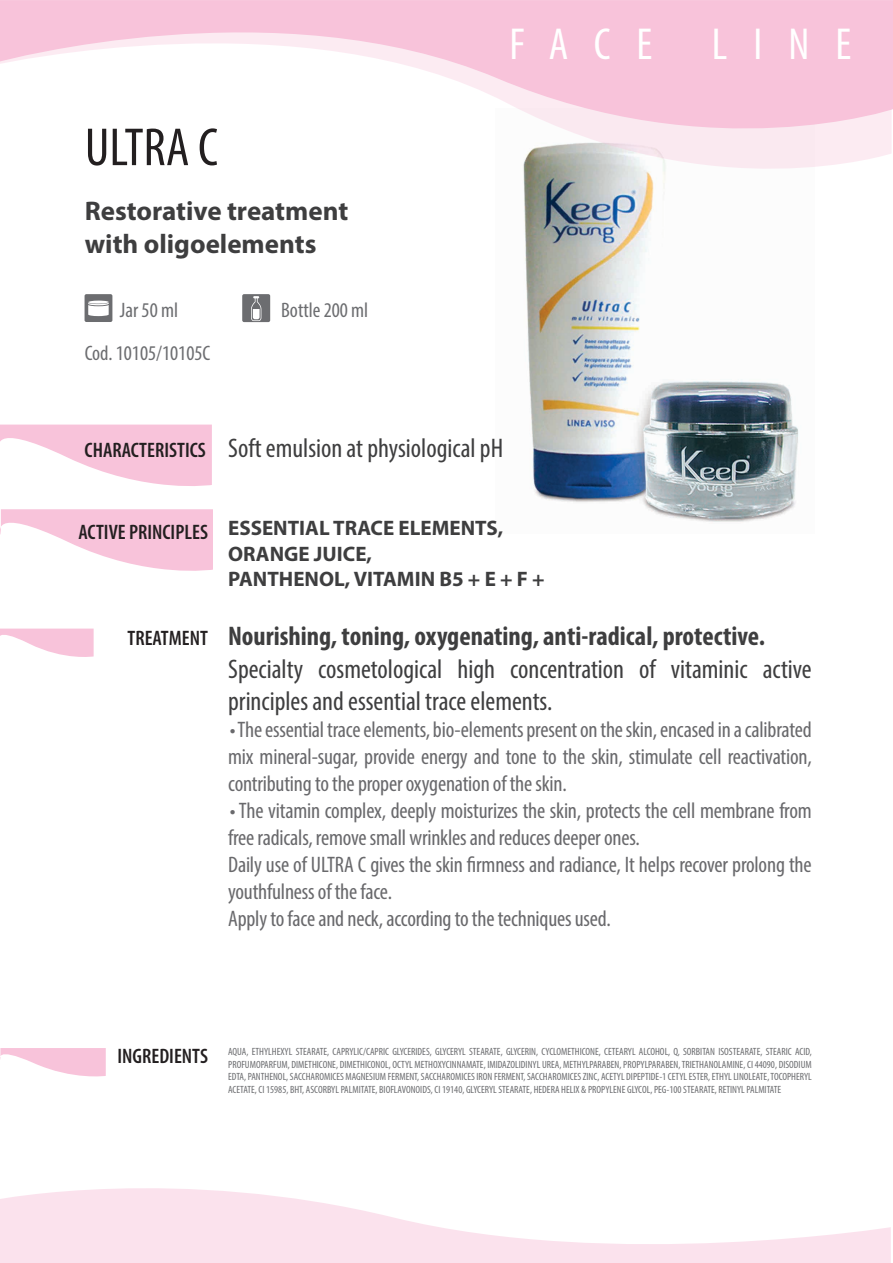
<style>
.page{position:relative;width:893px;height:1263px;background:#fff}
.page>*{position:absolute;margin:0;border:0;box-sizing:border-box;transform-origin:0 0}
.t1{font:condensed 54px "Myriad Pro";color:#231f20}
.t2{font:condensed 45px "Myriad Pro";letter-spacing:.58em;color:#fff}
.t3{font:condensed 27px/32.4px "Myriad Pro";color:#3e3e3f}
.t4{font:700 condensed 27px "Myriad Pro";color:#3e3e3f}
.t5{font:700 27px/32.4px "Myriad Pro";color:#3e3e3f}
.t6{font:condensed 22.5px/27px "Myriad Pro";letter-spacing:-.01em;color:#69696c;text-align:justify}
.t7{font:700 21px/25.2px "Myriad Pro";color:#3e3e3f}
.t8{font:600 condensed 21px "Myriad Pro";color:#231f20}
.t9{font:condensed 21px "Myriad Pro";color:#6c6d70}
.t10{font:condensed 10.5px/12.6px "Myriad Pro";color:#6c6d70;text-align:justify}
</style>
<div class="page">
<svg style="left:0;top:424px;width:212px;height:62px"></svg>
<img style="left:523px;top:169px;width:276px;height:353px">
<svg style="left:0;top:628px;width:94px;height:29px"></svg>
<svg style="left:0;top:1048px;width:106px;height:29px"></svg>
<svg style="left:0;top:1188px;width:891px;height:75px;fill:#fbe2ed"></svg>
<svg style="left:0;top:0;width:893px;height:169px"></svg>
<svg style="left:85px;top:294px;width:27px;height:28px"></svg>
<svg style="left:242px;top:294px;width:28px;height:28px"></svg>
<svg style="left:0;top:509px;width:213px;height:62px"></svg>
<h1 class="t1" style="left:85px;top:115px;width:135px">ULTRA C</h1>
<h3 class="t5" style="left:85px;top:194px;width:265px">Restorative treatment with oligoelements</h3>
<h3 class="t9" style="left:120px;top:297px;width:60px">Jar 50 ml</h3>
<h3 class="t9" style="left:281px;top:297px;width:89px">Bottle 200 ml</h3>
<h3 class="t9" style="left:85px;top:340px;width:127px">Cod. 10105/10105C</h3>
<h2 class="t2" style="left:509px;top:17px;width:145px">FACE</h2>
<h2 class="t2" style="left:712px;top:17px;width:141px">LINE</h2>
<h3 class="t8" style="left:85px;top:438px;width:123px">CHARACTERISTICS</h3>
<h3 class="t3" style="left:228px;top:432px;width:277px">Soft emulsion at physiological pH</h3>
<h3 class="t8" style="left:79px;top:520px;width:131px">ACTIVE PRINCIPLES</h3>
<h3 class="t8" style="left:128px;top:626px;width:82px">TREATMENT</h3>
<h3 class="t7" style="left:228px;top:515px;width:318px">ESSENTIAL TRACE ELEMENTS,<br>ORANGE JUICE,<br>PANTHENOL, VITAMIN B5 + E + F +</h3>
<h3 class="t4" style="left:228px;top:619px;width:538px">Nourishing, toning, oxygenating, anti-radical, protective.</h3>
<h3 class="t3" style="left:228px;top:652px;width:585px">Specialty cosmetological high concentration of vitaminic active principles and essential trace elements.</h3>
<h3 class="t6" style="left:228px;top:716px;width:585px">• The essential trace elements, bio-elements present on the skin, encased in a calibrated mix mineral-sugar, provide energy and tone to the skin, stimulate cell reactivation, contributing to the proper oxygenation of the skin.</h3>
<p class="t6" style="left:228px;top:797px;width:585px;text-align:left">• The vitamin complex, deeply moisturizes the skin, protects the cell membrane from free radicals, remove small wrinkles and reduces deeper ones.<br>Daily use of ULTRA C gives the skin firmness and radiance, It helps recover prolong the youthfulness of the face.<br>Apply to face and neck, according to the techniques used.</p>
<h3 class="t8" style="left:118px;top:1044px;width:92px">INGREDIENTS</h3>
<p class="t10" style="left:228px;top:1045px;width:585px">AQUA, ETHYLHEXYL STEARATE, CAPRYLIC/CAPRIC GLYCERIDES, GLYCERYL STEARATE, GLYCERIN, CYCLOMETHICONE, CETEARYL ALCOHOL, Q, SORBITAN ISOSTEARATE, STEARIC ACID, PROFUMOPARFUM, DIMETHICONE, DIMETHICONOL, OCTYL METHOXYCINNAMATE, IMIDAZOLIDINYL UREA, METHYLPARABEN, PROPYLPARABEN, TRIETHANOLAMINE, CI 44090, DISODIUM EDTA, PANTHENOL, SACCHAROMICES MAGNESIUM FERMENT, SACCHAROMICES IRON FERMENT, SACCHAROMICES ZINC, ACETYL DIPEPTIDE-1 CETYL ESTER, ETHYL LINOLEATE, TOCOPHERYL ACETATE, CI 15985, BHT, ASCORBYL PALMITATE, BIOFLAVONOIDS, CI 19140, GLYCERYL STEARATE, HEDERA HELIX &amp; PROPYLENE GLYCOL, PEG-100 STEARATE, RETINYL PALMITATE</p>
</div>
